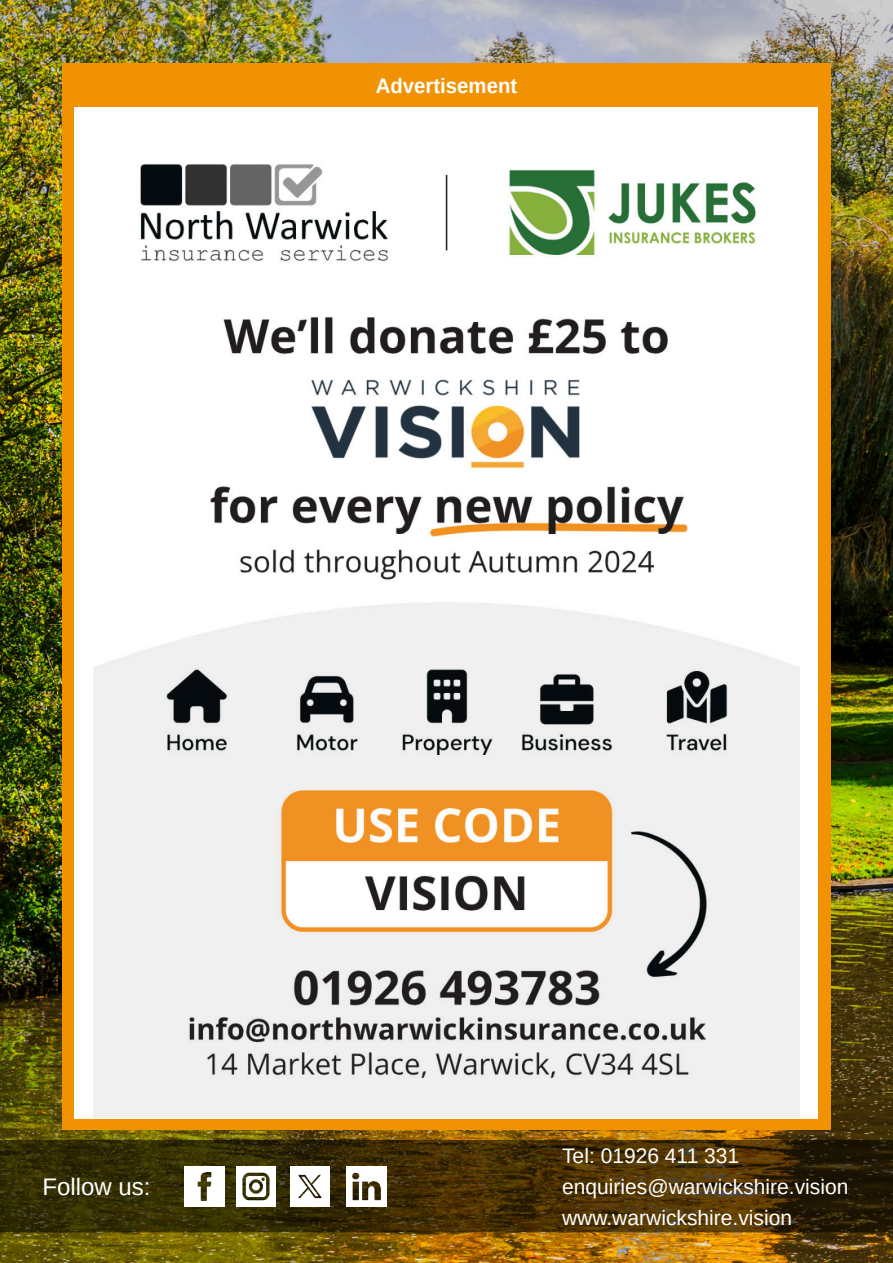
<style>
.page{position:relative;width:893px;height:1263px;background:#fff}
.page>*{position:absolute;margin:0;border:0;box-sizing:border-box;transform-origin:0 0}
.t1{font:24px "Arimo";color:#fff}
.t2{font:21px/31px "Arimo";color:#fff}
.t3{font:700 21px "Arimo";color:#fff}
</style>
<div class="page">
<img style="left:0;top:0;width:893px;height:1263px">
<svg style="left:0;top:1140px;width:893px;height:92px"></svg>
<img style="left:184px;top:1166px;width:40px;height:40px">
<img style="left:236px;top:1166px;width:40px;height:40px">
<img style="left:290px;top:1166px;width:40px;height:40px">
<img style="left:346px;top:1166px;width:40px;height:40px">
<div style="left:62px;top:63px;width:768px;height:1067px;background:#f19202"></div>
<div style="left:75px;top:107px;width:743px;height:1012px;background:#fff"></div>
<img style="left:94px;top:164px;width:705px;height:953px">
<p class="t3" style="left:376px;top:78px;width:143px">Advertisement</p>
<p class="t1" style="left:43px;top:1177px;width:110px">Follow us:</p>
<p class="t2" style="left:562px;top:1142px;width:288px">Tel: 01926 411 331 enquiries@warwickshire.vision www.warwickshire.vision</p>
</div>
